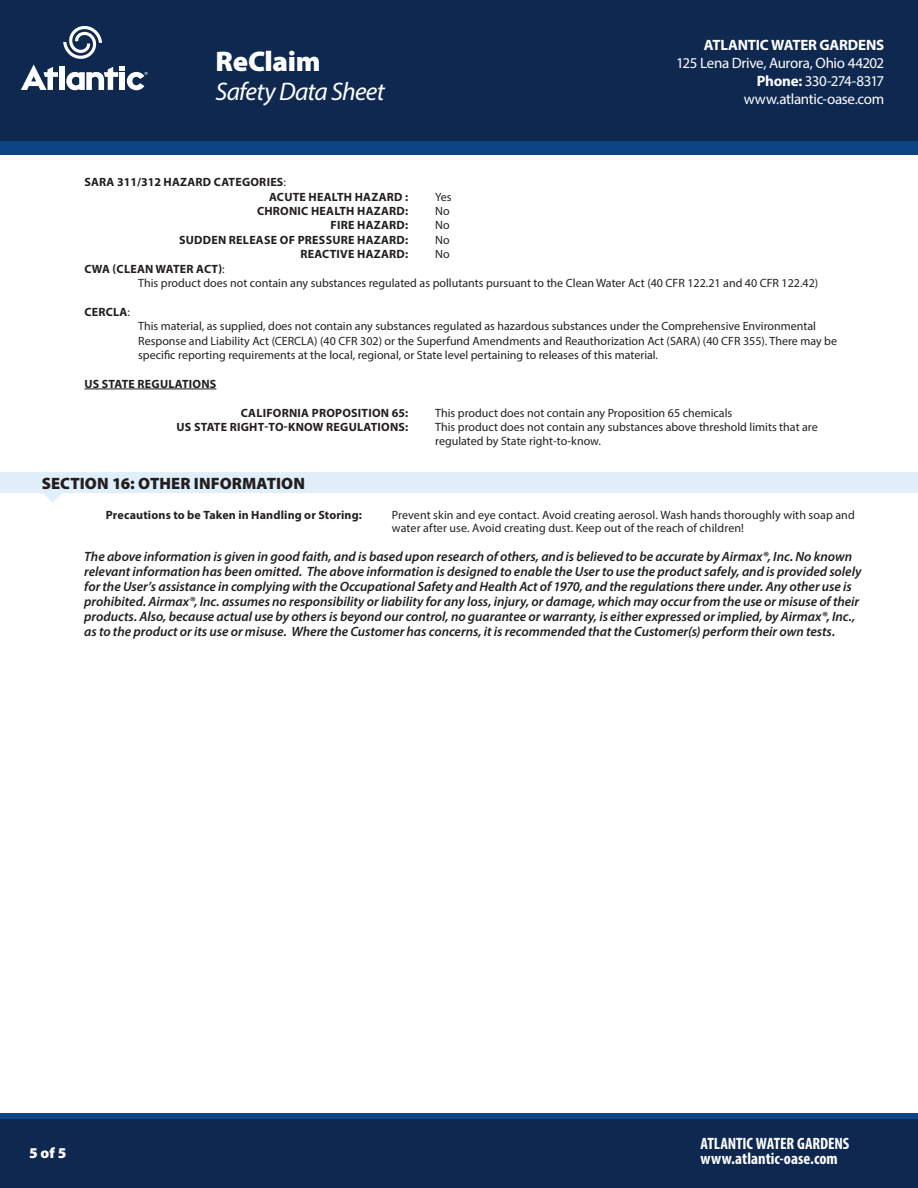
<style>
.page{position:relative;width:918px;height:1188px;background:#fff}
.page>*{position:absolute;margin:0;border:0;box-sizing:border-box;transform-origin:0 0}
.t1{font:900 28.5px "Myriad Pro";letter-spacing:-.01em;color:#fff}
.t2{font:italic 25.5px "Myriad Pro";letter-spacing:-.03em;color:#fff}
.t3{font:700 condensed 16.5px/15px "Myriad Pro";color:#fff}
.t4{font:900 16.5px "Myriad Pro";letter-spacing:.005em;color:#231f20}
.t5{font:15px/18px "Myriad Pro";letter-spacing:-.025em;color:#fff;text-align:right}
.t6{font:700 15px "Myriad Pro";letter-spacing:-.02em;color:#fff}
.t7{font:900 15px "Myriad Pro";color:#fff}
.t8{font:italic 600 13.5px/15px "Myriad Pro";color:#231f20}
.Section_Sub_Head_Bol{font:12px/14.4px "Myriad Pro";color:#231f20}
.sidebyside_list{font:700 12px "Myriad Pro";letter-spacing:.02em;color:#231f20}
.sidebyside_list-2{font:12px/14.4px "Myriad Pro";color:#231f20}
.Section_Sub_Head_Bol-2{font:700 12px "Myriad Pro";letter-spacing:.02em;color:#231f20}
.Heading2_Underline{font:700 12px "Myriad Pro";letter-spacing:.02em;color:#231f20}
.s1{font-weight:700}
.s2{font-weight:400}
</style>
<div class="page">
<div style="left:0;top:0;width:918px;height:155px;background:#0f2850"></div>
<div style="left:0;top:141px;width:918px;height:14px;background:#0c4485"></div>
<div style="left:0;top:1114px;width:918px;height:74px;background:#0f2850"></div>
<div style="left:0;top:1114px;width:918px;height:5px;background:#0c4485"></div>
<svg style="left:21px;top:26px;width:127px;height:64px"></svg>
<hr style="left:84px;top:389px;width:132px;height:1px;background:#231f20">
<div style="left:0;top:472px;width:918px;height:21px;background:#e0eff9"></div>
<svg style="left:43px;top:493px;width:19px;height:10px"></svg>
<h1 class="t1" style="left:216px;top:42px;width:107px">ReClaim</h1>
<h2 class="t2" style="left:216px;top:75px;width:171px">Safety Data Sheet</h2>
<p class="t6" style="left:704px;top:35px;width:182px">ATLANTIC WATER GARDENS</p>
<p class="t5" style="left:676px;top:54px;width:210px">125 Lena Drive, Aurora, Ohio 44202<br><span class="s1">Phone:</span> 330-274-8317 www.atlantic-oase.com</p>
<p class="Section_Sub_Head_Bol-2" style="left:84px;top:174px;width:203px">SARA 311/312 HAZARD CATEGORIES<span class="s2">:</span></p>
<p class="sidebyside_list" style="left:269px;top:189px;width:141px">ACUTE HEALTH HAZARD :</p>
<p class="sidebyside_list-2" style="left:435px;top:189px;width:18px">Yes</p>
<p class="sidebyside_list" style="left:257px;top:203px;width:153px">CHRONIC HEALTH HAZARD:</p>
<p class="sidebyside_list-2" style="left:435px;top:204px;width:16px">No</p>
<p class="sidebyside_list" style="left:331px;top:217px;width:79px">FIRE HAZARD:</p>
<p class="sidebyside_list-2" style="left:435px;top:218px;width:16px">No</p>
<p class="sidebyside_list" style="left:179px;top:232px;width:231px">SUDDEN RELEASE OF PRESSURE HAZARD:</p>
<p class="sidebyside_list-2" style="left:435px;top:232px;width:16px">No</p>
<p class="sidebyside_list" style="left:300px;top:246px;width:109px">REACTIVE HAZARD:</p>
<p class="sidebyside_list-2" style="left:435px;top:247px;width:16px">No</p>
<p class="Section_Sub_Head_Bol" style="left:138px;top:261px;width:682px;text-indent:-54px"><span class="s1">CWA (CLEAN WATER ACT)</span>:<br>This product does not contain any substances regulated as pollutants pursuant to the Clean Water Act (40 CFR 122.21 and 40 CFR 122.42)</p>
<p class="Section_Sub_Head_Bol-2" style="left:84px;top:304px;width:47px">CERCLA<span class="s2">:</span></p>
<p class="Section_Sub_Head_Bol" style="left:138px;top:319px;width:700px">This material, as supplied, does not contain any substances regulated as hazardous substances under the Comprehensive Environmental<br>Response and Liability Act (CERCLA) (40 CFR 302) or the Superfund Amendments and Reauthorization Act (SARA) (40 CFR 355). There may be specific reporting requirements at the local, regional, or State level pertaining to releases of this material.</p>
<p class="Heading2_Underline" style="left:84px;top:376px;width:133px">US STATE REGULATIONS</p>
<p class="sidebyside_list" style="left:241px;top:405px;width:169px">CALIFORNIA PROPOSITION 65:</p>
<p class="sidebyside_list-2" style="left:435px;top:405px;width:299px">This product does not contain any Proposition 65 chemicals</p>
<p class="sidebyside_list" style="left:177px;top:419px;width:233px">US STATE RIGHT-TO-KNOW REGULATIONS:</p>
<p class="sidebyside_list-2" style="left:435px;top:420px;width:384px">This product does not contain any substances above threshold limits that are regulated by State right-to-know.</p>
<p class="t4" style="left:42px;top:472px;width:265px">SECTION 16: OTHER INFORMATION</p>
<p class="sidebyside_list" style="left:106px;top:507px;width:258px">Precautions to be Taken in Handling or Storing:</p>
<p class="Section_Sub_Head_Bol" style="left:392px;top:508px;width:465px;line-height:13.5px">Prevent skin and eye contact. Avoid creating aerosol. Wash hands thoroughly with soap and water after use. Avoid creating dust. Keep out of the reach of children!</p>
<p class="t8" style="left:84px;top:549px;width:779px">The above information is given in good faith, and is based upon research of others, and is believed to be accurate by Airmax®, Inc. No known relevant information has been omitted. The above information is designed to enable the User to use the product safely, and is provided solely for the User’s assistance in complying with the Occupational Safety and Health Act of 1970, and the regulations there under. Any other use is prohibited. Airmax®, Inc. assumes no responsibility or liability for any loss, injury, or damage, which may occur from the use or misuse of their products. Also, because actual use by others is beyond our control, no guarantee or warranty, is either expressed or implied, by Airmax®, Inc., as to the product or its use or misuse. Where the Customer has concerns, it is recommended that the Customer(s) perform their own tests.</p>
<p class="t7" style="left:29px;top:1143px;width:39px">5 of 5</p>
<p class="t3" style="left:700px;top:1136px;width:150px">ATLANTIC WATER GARDENS www.atlantic-oase.com</p>
</div>
